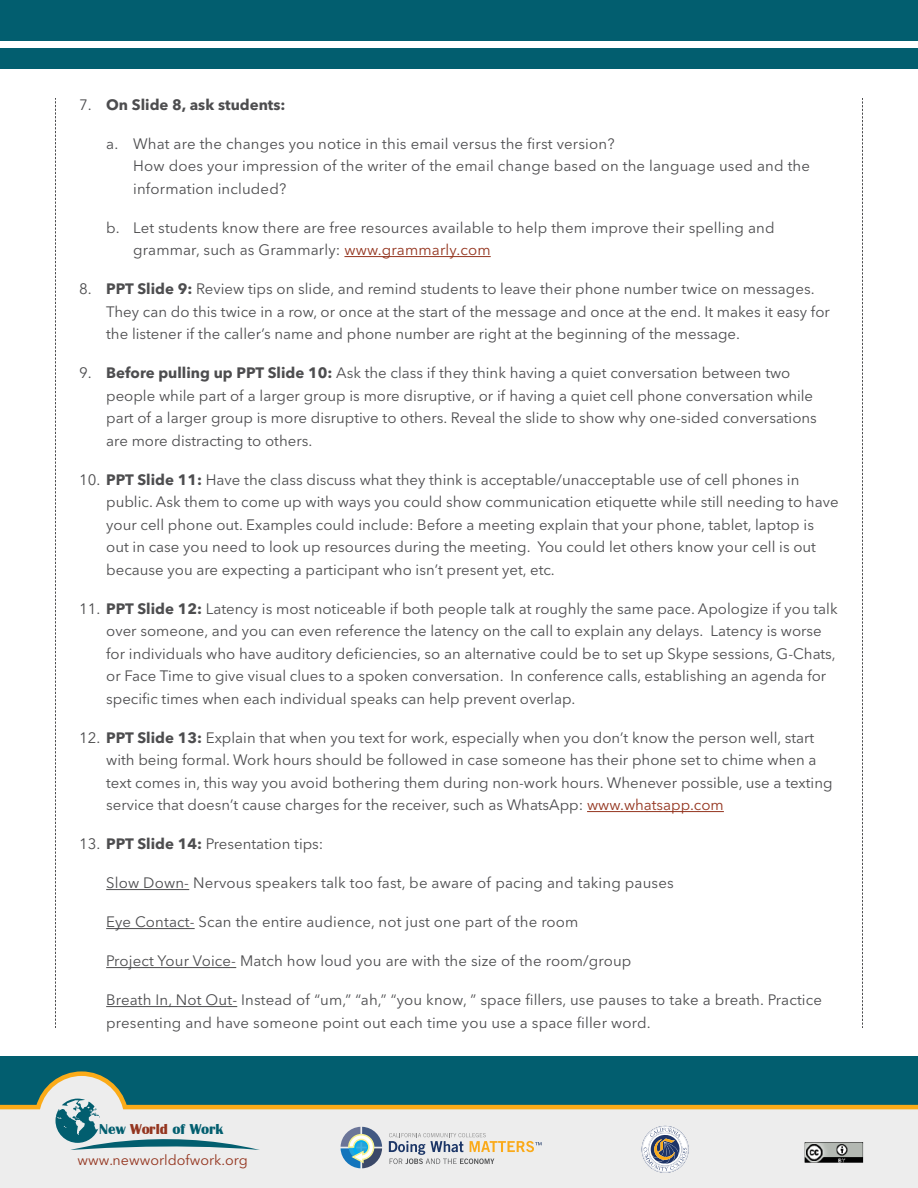
<style>
.page{position:relative;width:918px;height:1188px;background:#fff}
.page>*{position:absolute;margin:0;border:0;box-sizing:border-box;transform-origin:0 0}
.Body_indented{font:15px/22.5px "Avenir Next LT Pro";color:#4d4d4f}
.t1{font:700 15px "Avenir Next LT Pro";color:#4d4d4f}
.t2{font:700 14.85px "Britannic";color:#025e6f}
.t3{font:14.25px "Avenir Next LT Pro";color:#94351f}
.s1{font-weight:400}
.s2{color:#94351f}
.s3{font-weight:700}
</style>
<div class="page">
<div style="left:0;top:1057px;width:918px;height:50px;background:#025e6f"></div>
<div style="left:0;top:1173px;width:918px;height:15px;background:#ededed"></div>
<div style="left:0;top:0;width:918px;height:41px;background:#025e6f"></div>
<div style="left:0;top:49px;width:918px;height:20px;background:#025e6f"></div>
<svg style="left:0;top:1071px;width:918px;height:102px"></svg>
<img style="left:805px;top:1142px;width:58px;height:21px">
<hr style="left:344px;top:256px;width:147px;height:1px;background:#94351f">
<hr style="left:587px;top:811px;width:137px;height:1px;background:#94351f">
<hr style="left:106px;top:889px;width:83px;height:1px;background:#4d4d4f">
<hr style="left:106px;top:928px;width:89px;height:1px;background:#4d4d4f">
<hr style="left:106px;top:967px;width:130px;height:1px;background:#4d4d4f">
<hr style="left:106px;top:1006px;width:131px;height:1px;background:#4d4d4f">
<p class="t1" style="left:79px;top:95px;width:208px"><span class="s1">7.</span> On Slide 8, ask students:</p>
<p class="Body_indented" style="left:133px;top:132px;width:678px;text-indent:-27px">a. What are the changes you notice in this email versus the first version?<br>How does your impression of the writer of the email change based on the language used and the information included?</p>
<p class="Body_indented" style="left:133px;top:216px;width:643px;text-indent:-27px">b. Let students know there are free resources available to help them improve their spelling and grammar, such as Grammarly: <span class="s2">www.grammarly.com</span></p>
<p class="Body_indented" style="left:106px;top:278px;width:725px;text-indent:-27px">8. <span class="s3">PPT Slide 9:</span> Review tips on slide, and remind students to leave their phone number twice on messages.<br>They can do this twice in a row, or once at the start of the message and once at the end. It makes it easy for the listener if the caller’s name and phone number are right at the beginning of the message.</p>
<p class="Body_indented" style="left:106px;top:362px;width:712px;text-indent:-27px">9. <span class="s3">Before pulling up PPT Slide 10:</span> Ask the class if they think having a quiet conversation between two people while part of a larger group is more disruptive, or if having a quiet cell phone conversation while part of a larger group is more disruptive to others. Reveal the slide to show why one-sided conversations are more distracting to others.</p>
<p class="Body_indented" style="left:106px;top:468px;width:734px;text-indent:-27px">10. <span class="s3">PPT Slide 11:</span> Have the class discuss what they think is acceptable/unacceptable use of cell phones in public. Ask them to come up with ways you could show communication etiquette while still needing to have your cell phone out. Examples could include: Before a meeting explain that your phone, tablet, laptop is out in case you need to look up resources during the meeting. You could let others know your cell is out because you are expecting a participant who isn’t present yet, etc.</p>
<p class="Body_indented" style="left:106px;top:597px;width:733px;text-indent:-27px">11. <span class="s3">PPT Slide 12:</span> Latency is most noticeable if both people talk at roughly the same pace. Apologize if you talk over someone, and you can even reference the latency on the call to explain any delays. Latency is worse for individuals who have auditory deficiencies, so an alternative could be to set up Skype sessions, G-Chats, or Face Time to give visual clues to a spoken conversation. In conference calls, establishing an agenda for specific times when each individual speaks can help prevent overlap.</p>
<p class="Body_indented" style="left:106px;top:726px;width:728px;text-indent:-27px">12. <span class="s3">PPT Slide 13:</span> Explain that when you text for work, especially when you don’t know the person well, start with being formal. Work hours should be followed in case someone has their phone set to chime when a text comes in, this way you avoid bothering them during non-work hours. Whenever possible, use a texting service that doesn’t cause charges for the receiver, such as WhatsApp: <span class="s2">www.whatsapp.com</span></p>
<p class="Body_indented" style="left:79px;top:833px;width:246px">13. <span class="s3">PPT Slide 14:</span> Presentation tips:</p>
<p class="Body_indented" style="left:106px;top:872px;width:569px">Slow Down- Nervous speakers talk too fast, be aware of pacing and taking pauses</p>
<p class="Body_indented" style="left:106px;top:911px;width:474px">Eye Contact- Scan the entire audience, not just one part of the room</p>
<p class="Body_indented" style="left:106px;top:950px;width:527px">Project Your Voice- Match how loud you are with the size of the room/group</p>
<p class="Body_indented" style="left:106px;top:989px;width:717px">Breath In, Not Out- Instead of “um,” “ah,” “you know, ” space fillers, use pauses to take a breath. Practice presenting and have someone point out each time you use a space filler word.</p>
<p class="t2" style="left:99px;top:1121px;width:126px">New <span class="s2">World</span> of Work</p>
<p class="t3" style="left:78px;top:1152px;width:172px">www.newworldofwork.org</p>
</div>
